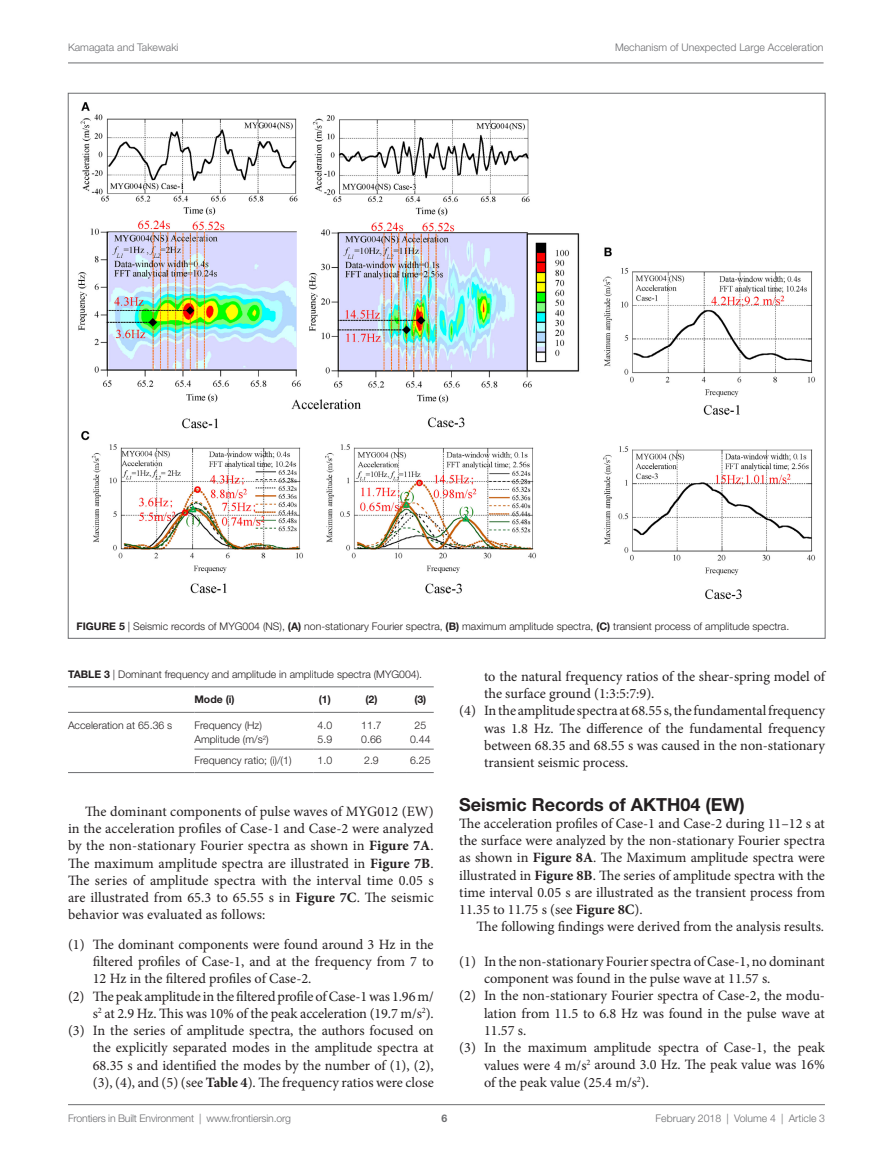
<style>
.page{position:relative;width:893px;height:1170px;background:#fff}
.page>*{position:absolute;margin:0;border:0;box-sizing:border-box;transform-origin:0 0}
.t1{font:700 18px "Helvetica Neue LT Std";color:#231f20}
.t2{font:14.25px/17.2px "Minion Pro";color:#231f20;text-align:justify}
.t3{font:300 10.5px "Helvetica Neue LT Std";color:#231f20}
.t4{font:300 10.5px "Helvetica Neue LT Std";color:#6c6d70}
.t5{font:700 10.5px "Helvetica Neue LT Std";color:#231f20}
.t6{font:700 10.5px "Helvetica Neue LT Std";color:#6c6d70}
.s1{font-weight:700}
</style>
<div class="page">
<hr style="left:68px;top:686px;width:126px;height:1px;background:#6c6d70">
<hr style="left:68px;top:712px;width:126px;height:1px;background:#6c6d70">
<hr style="left:194px;top:686px;width:120px;height:1px;background:#6c6d70">
<hr style="left:194px;top:712px;width:120px;height:1px;background:#6c6d70">
<hr style="left:314px;top:686px;width:44px;height:1px;background:#6c6d70">
<hr style="left:314px;top:712px;width:44px;height:1px;background:#6c6d70">
<hr style="left:358px;top:686px;width:49px;height:1px;background:#6c6d70">
<hr style="left:358px;top:712px;width:49px;height:1px;background:#6c6d70">
<svg style="left:407px;top:686px;width:27px;height:1px"></svg>
<svg style="left:407px;top:712px;width:27px;height:1px"></svg>
<hr style="left:194px;top:772px;width:120px;height:1px;background:#6c6d70">
<hr style="left:314px;top:772px;width:44px;height:1px;background:#6c6d70">
<hr style="left:358px;top:772px;width:49px;height:1px;background:#6c6d70">
<svg style="left:407px;top:772px;width:27px;height:1px"></svg>
<hr style="left:68px;top:772px;width:126px;height:1px;background:#6c6d70">
<hr style="left:194px;top:748px;width:120px;height:1px;background:#6c6d70">
<hr style="left:314px;top:748px;width:44px;height:1px;background:#6c6d70">
<hr style="left:358px;top:748px;width:49px;height:1px;background:#6c6d70">
<svg style="left:407px;top:748px;width:27px;height:1px"></svg>
<img style="left:78px;top:102px;width:738px;height:498px">
<hr style="left:68px;top:63px;width:756px;height:1px;background:#6c6d70">
<hr style="left:68px;top:1104px;width:757px;height:1px;background:#6c6d70">
<p class="t4" style="left:68px;top:41px;width:112px">Kamagata and Takewaki</p>
<p class="t4" style="left:615px;top:41px;width:210px">Mechanism of Unexpected Large Acceleration</p>
<p class="t3" style="left:77px;top:619px;width:714px"><span class="s1">Figure 5</span> | Seismic records of MYG004 (NS), <span class="s1">(A)</span> non-stationary Fourier spectra, <span class="s1">(B)</span> maximum amplitude spectra, <span class="s1">(C)</span> transient process of amplitude spectra.</p>
<p class="t3" style="left:68px;top:668px;width:356px"><span class="s1">Table 3</span> | Dominant frequency and amplitude in amplitude spectra (MYG004).</p>
<p class="t5" style="left:194px;top:693px;width:42px">Mode (i)</p>
<p class="t5" style="left:319px;top:693px;width:14px">(1)</p>
<p class="t5" style="left:365px;top:693px;width:14px">(2)</p>
<p class="t5" style="left:414px;top:693px;width:14px">(3)</p>
<p class="t3" style="left:68px;top:718px;width:106px">Acceleration at 65.36 s</p>
<p class="t3" style="left:194px;top:718px;width:69px">Frequency (Hz)</p>
<p class="t3" style="left:318px;top:718px;width:16px">4.0</p>
<p class="t3" style="left:361px;top:718px;width:22px">11.7</p>
<p class="t3" style="left:414px;top:718px;width:13px">25</p>
<p class="t3" style="left:194px;top:733px;width:76px">Amplitude (m/s<sup>2</sup>)</p>
<p class="t3" style="left:318px;top:733px;width:16px">5.9</p>
<p class="t3" style="left:361px;top:733px;width:22px">0.66</p>
<p class="t3" style="left:410px;top:733px;width:22px">0.44</p>
<p class="t3" style="left:194px;top:753px;width:99px">Frequency ratio; (i)/(1)</p>
<p class="t3" style="left:318px;top:753px;width:16px">1.0</p>
<p class="t3" style="left:364px;top:753px;width:16px">2.9</p>
<p class="t3" style="left:410px;top:753px;width:22px">6.25</p>
<p class="t2" style="left:68px;top:802px;width:367px;text-indent:17px">The dominant components of pulse waves of MYG012 (EW) in the acceleration profiles of Case-1 and Case-2 were analyzed by the non-stationary Fourier spectra as shown in <span class="s1">Figure 7A</span>.<br>The maximum amplitude spectra are illustrated in <span class="s1">Figure 7B</span>.<br>The series of amplitude spectra with the interval time 0.05 s are illustrated from 65.3 to 65.55 s in <span class="s1">Figure 7C</span>. The seismic behavior was evaluated as follows:</p>
<p class="t2" style="left:68px;top:935px;width:367px">(1) The dominant components were found around 3 Hz in the</p>
<p class="t2" style="left:93px;top:952px;width:342px">filtered profiles of Case-1, and at the frequency from 7 to</p>
<p class="t2" style="left:93px;top:970px;width:220px">12 Hz in the filtered profiles of Case-2.</p>
<p class="t2" style="left:68px;top:987px;width:367px">(2) The peak amplitude in the filtered profile of Case-1 was 1.96 m/</p>
<p class="t2" style="left:93px;top:1004px;width:342px">s<sup>2</sup> at 2.9 Hz. This was 10% of the peak acceleration (19.7 m/s<sup>2</sup>).</p>
<p class="t2" style="left:68px;top:1021px;width:367px">(3) In the series of amplitude spectra, the authors focused on</p>
<p class="t2" style="left:93px;top:1038px;width:342px">the explicitly separated modes in the amplitude spectra at</p>
<p class="t2" style="left:93px;top:1056px;width:342px">68.35 s and identified the modes by the number of (1), (2),</p>
<p class="t2" style="left:93px;top:1073px;width:342px">(3), (4), and (5) (see <span class="s1">Table 4</span>). The frequency ratios were close</p>
<p class="t2" style="left:484px;top:667px;width:342px">to the natural frequency ratios of the shear-spring model of</p>
<p class="t2" style="left:484px;top:685px;width:172px">the surface ground (1:3:5:7:9).</p>
<p class="t2" style="left:459px;top:702px;width:367px">(4) In the amplitude spectra at 68.55 s, the fundamental frequency</p>
<p class="t2" style="left:484px;top:719px;width:342px">was 1.8 Hz. The difference of the fundamental frequency</p>
<p class="t2" style="left:484px;top:736px;width:342px">between 68.35 and 68.55 s was caused in the non-stationary</p>
<p class="t2" style="left:484px;top:754px;width:146px">transient seismic process.</p>
<p class="t1" style="left:459px;top:793px;width:287px">Seismic Records of AKTH04 (EW)</p>
<p class="t2" style="left:459px;top:814px;width:367px">The acceleration profiles of Case-1 and Case-2 during 11–12 s at the surface were analyzed by the non-stationary Fourier spectra as shown in <span class="s1">Figure 8A</span>. The Maximum amplitude spectra were illustrated in <span class="s1">Figure 8B</span>. The series of amplitude spectra with the time interval 0.05 s are illustrated as the transient process from 11.35 to 11.75 s (see <span class="s1">Figure 8C</span>).</p>
<p class="t2" style="left:476px;top:918px;width:349px">The following findings were derived from the analysis results.</p>
<p class="t2" style="left:459px;top:952px;width:367px">(1) In the non-stationary Fourier spectra of Case-1, no dominant</p>
<p class="t2" style="left:484px;top:970px;width:288px">component was found in the pulse wave at 11.57 s.</p>
<p class="t2" style="left:459px;top:987px;width:367px">(2) In the non-stationary Fourier spectra of Case-2, the modu-</p>
<p class="t2" style="left:484px;top:1004px;width:342px">lation from 11.5 to 6.8 Hz was found in the pulse wave at</p>
<p class="t2" style="left:484px;top:1021px;width:44px">11.57 s.</p>
<p class="t2" style="left:459px;top:1039px;width:367px">(3) In the maximum amplitude spectra of Case-1, the peak</p>
<p class="t2" style="left:484px;top:1056px;width:342px">values were 4 m/s<sup>2</sup> around 3.0 Hz. The peak value was 16%</p>
<p class="t2" style="left:484px;top:1073px;width:167px">of the peak value (25.4 m/s<sup>2</sup>).</p>
<p class="t4" style="left:68px;top:1111px;width:225px">Frontiers in Built Environment | www.frontiersin.org</p>
<p class="t4" style="left:656px;top:1111px;width:171px">February 2018 | Volume 4 | Article 3</p>
<p class="t6" style="left:441px;top:1111px;width:7px">6</p>
</div>
